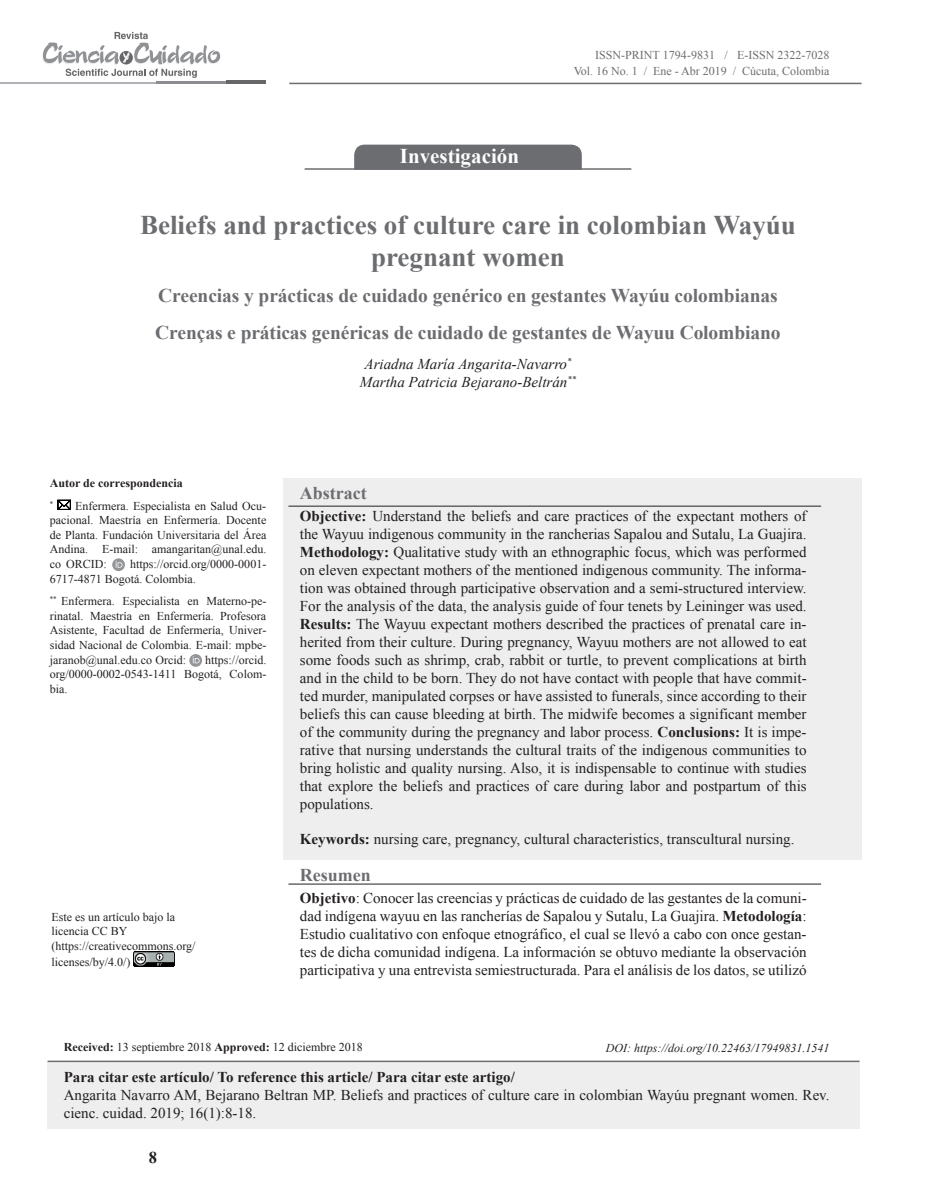
<style>
.page{position:relative;width:936px;height:1191px;background:#fff}
.page>*{position:absolute;margin:0;border:0;box-sizing:border-box;transform-origin:0 0}
.t1{font:700 27px/32.4px "Times New Roman";color:#6c6d70;text-align:center}
.t2{font:700 21px "Times New Roman";color:#fff}
.t3{font:700 19.5px/36.2px "Times New Roman";letter-spacing:-.005em;color:#6c6d70}
.t4{font:700 18px "Times New Roman";color:#6c6d70}
.t5{font:700 16.5px "Times New Roman";color:#231f20}
.t6{font:15px/18px "Times New Roman";color:#231f20;text-align:justify}
.t7{font:700 15px "Times New Roman";color:#231f20}
.t8{font:italic 15px/18px "Times New Roman";color:#231f20;text-align:center}
.t9{font:12px/14.4px "Times New Roman";color:#231f20}
.t10{font:12px/16.5px "Times New Roman";color:#6c6d70;text-align:right}
.t11{font:italic 12px "Times New Roman";color:#231f20}
.s1{font-weight:700}
</style>
<div class="page">
<div style="left:47px;top:1062px;width:812px;height:66px;background:#eeeeef"></div>
<hr style="left:48px;top:1060px;width:811px;height:2px;background:#6c6d70">
<div style="left:354px;top:145px;width:227px;height:23px;background:#6c6d70"></div>
<hr style="left:304px;top:168px;width:327px;height:2px;background:#6c6d70">
<hr style="left:289px;top:83px;width:572px;height:1px;background:#6c6d70">
<hr style="left:0;top:83px;width:157px;height:1px;background:#b0b1b5">
<hr style="left:157px;top:82px;width:70px;height:2px;background:#8b8d90">
<hr style="left:227px;top:80px;width:39px;height:4px;background:#67676a">
<svg style="left:42px;top:32px;width:178px;height:46px"></svg>
<img style="left:133px;top:952px;width:41px;height:14px">
<div style="left:283px;top:478px;width:578px;height:381px;background:#eeeeef"></div>
<hr style="left:288px;top:506px;width:533px;height:1px;background:#231f20">
<hr style="left:288px;top:883px;width:533px;height:1px;background:#231f20">
<svg style="left:58px;top:500px;width:13px;height:10px"></svg>
<svg style="left:112px;top:558px;width:13px;height:13px"></svg>
<svg style="left:189px;top:654px;width:13px;height:13px"></svg>
<h2 class="t2" style="left:400px;top:142px;width:121px">Investigación</h2>
<p class="t10" style="left:573px;top:46px;width:257px">ISSN-PRINT 1794-9831 / E-ISSN 2322-7028<br>Vol. 16 No. 1 / Ene - Abr 2019 / Cúcuta, Colombia</p>
<h1 class="t1" style="left:140px;top:208px;width:657px">Beliefs and practices of culture care in colombian Wayúu pregnant women</h1>
<h3 class="t3" style="left:155px;top:277px;width:627px">Creencias y prácticas de cuidado genérico en gestantes Wayúu colombianas<br>Crenças e práticas genéricas de cuidado de gestantes de Wayuu Colombiano</h3>
<p class="t8" style="left:360px;top:355px;width:218px">Ariadna María Angarita-Navarro<sup>*<br></sup>Martha Patricia Bejarano-Beltrán <sup>**</sup></p>
<p class="t9" style="left:50px;top:471px;width:218px;line-height:23px"><span class="s1">Autor de correspondencia<br></span><sup>*</sup> Enfermera. Especialista en Salud Ocu-</p>
<p class="t9" style="left:50px;top:512px;width:218px;text-align:justify">pacional. Maestría en Enfermería. Docente de Planta. Fundación Universitaria del Área Andina. E-mail: amangaritan@unal.edu. co ORCID:</p>
<p class="t9" style="left:50px;top:557px;width:218px;text-indent:80px">https://orcid.org/0000-0001-<br>6717-4871 Bogotá. Colombia.</p>
<p class="t9" style="left:50px;top:594px;width:218px;text-align:justify"><sup>**</sup> Enfermera. Especialista en Materno-pe&shy;rinatal. Maestría en Enfermería. Profesora Asistente, Facultad de Enfermería, Univer&shy;sidad Nacional de Colombia. E-mail: mpbe&shy;jaranob@unal.edu.co Orcid:</p>
<p class="t9" style="left:50px;top:652px;width:218px;text-align:justify;text-indent:155px">https://orcid. org/0000-0002-0543-1411 Bogotá, Colom&shy;bia.</p>
<p class="t9" style="left:51px;top:909px;width:146px">Este es un artículo bajo la licencia CC BY (https://creativecommons.org/</p>
<p class="t9" style="left:51px;top:955px;width:80px">licenses/by/4.0/)</p>
<p class="t4" style="left:300px;top:480px;width:68px">Abstract</p>
<p class="t6" style="left:300px;top:507px;width:508px"><span class="s1">Objective:</span> Understand the beliefs and care practices of the expectant mothers of the Wayuu indigenous community in the rancherias Sapalou and Sutalu, La Guajira.<br><span class="s1">Methodology:</span> Qualitative study with an ethnographic focus, which was performed on eleven expectant mothers of the mentioned indigenous community. The informa&shy;tion was obtained through participative observation and a semi-structured interview.<br>For the analysis of the data, the analysis guide of four tenets by Leininger was used.<br><span class="s1">Results:</span> The Wayuu expectant mothers described the practices of prenatal care in&shy;herited from their culture. During pregnancy, Wayuu mothers are not allowed to eat some foods such as shrimp, crab, rabbit or turtle, to prevent complications at birth and in the child to be born. They do not have contact with people that have commit&shy;ted murder, manipulated corpses or have assisted to funerals, since according to their beliefs this can cause bleeding at birth. The midwife becomes a significant member of the community during the pregnancy and labor process. <span class="s1">Conclusions:</span> It is impe&shy;rative that nursing understands the cultural traits of the indigenous communities to bring holistic and quality nursing. Also, it is indispensable to continue with studies that explore the beliefs and practices of care during labor and postpartum of this populations.</p>
<p class="t6" style="left:300px;top:830px;width:496px"><span class="s1">Keywords:</span> nursing care, pregnancy, cultural characteristics, transcultural nursing.</p>
<p class="t4" style="left:300px;top:862px;width:72px">Resumen</p>
<p class="t6" style="left:300px;top:889px;width:508px"><span class="s1">Objetivo</span>: Conocer las creencias y prácticas de cuidado de las gestantes de la comuni&shy;dad indígena wayuu en las rancherías de Sapalou y Sutalu, La Guajira. <span class="s1">Metodología</span>:<br>Estudio cualitativo con enfoque etnográfico, el cual se llevó a cabo con once gestan&shy;tes de dicha comunidad indígena. La información se obtuvo mediante la observación participativa y una entrevista semiestructurada. Para el análisis de los datos, se utilizó</p>
<p class="t9" style="left:64px;top:1040px;width:300px"><span class="s1">Received:</span> 13 septiembre 2018 <span class="s1">Approved:</span> 12 diciembre 2018</p>
<p class="t7" style="left:64px;top:1066px;width:452px">Para citar este artículo/ To reference this article/ Para citar este artigo/</p>
<p class="t6" style="left:64px;top:1085px;width:767px">Angarita Navarro AM, Bejarano Beltran MP. Beliefs and practices of culture care in colombian Wayúu pregnant women. Rev. cienc. cuidad. 2019; 16(1):8-18.</p>
<p class="t11" style="left:606px;top:1039px;width:225px">DOI: https://doi.org/10.22463/17949831.1541</p>
<p class="t5" style="left:149px;top:1146px;width:10px">8</p>
</div>
